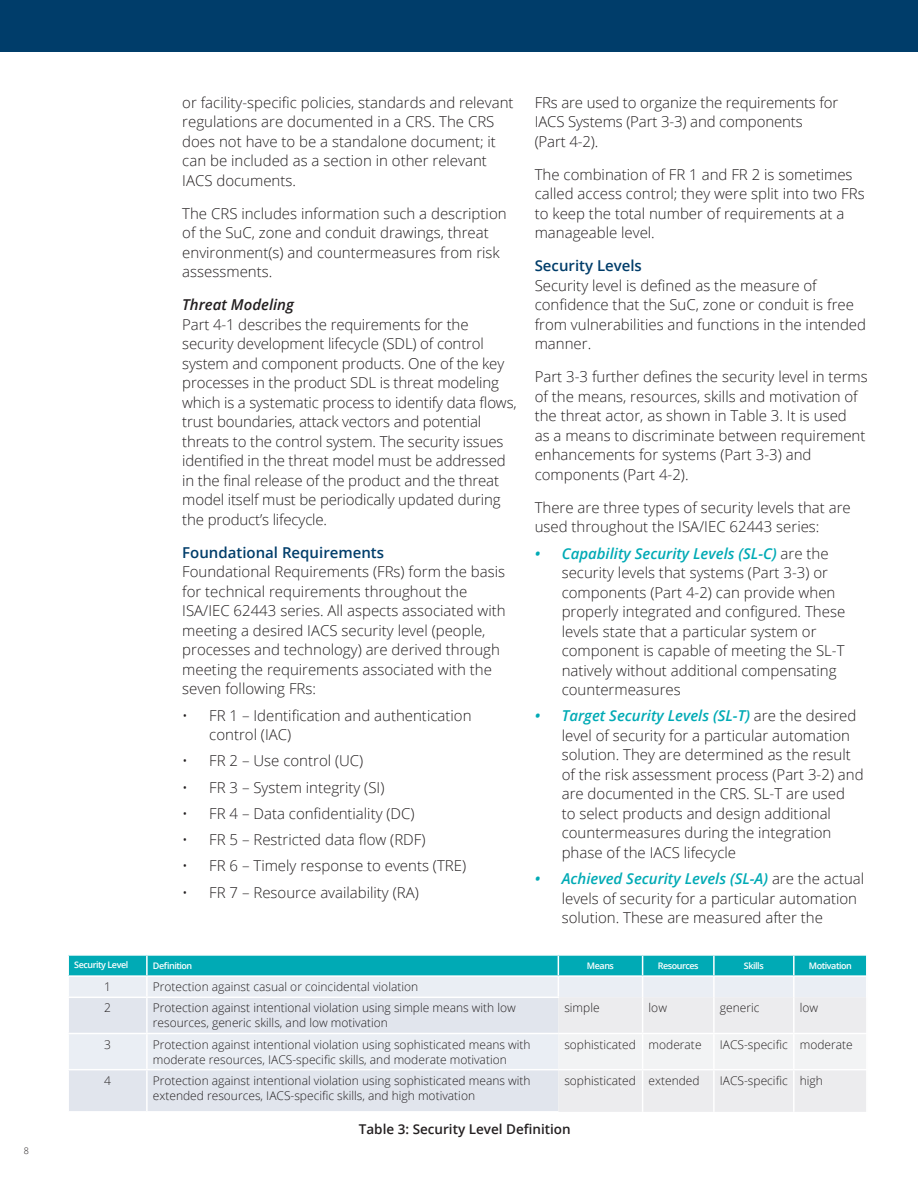
<style>
.page{position:relative;width:918px;height:1188px;background:#fff}
.page>*{position:absolute;margin:0;border:0;box-sizing:border-box;transform-origin:0 0}
.t1{font:300 15px/19.5px "Open Sans";color:#231f20}
.t2{font:600 15px "Open Sans";color:#003d6a}
.t3{font:italic 600 15px "Open Sans";color:#231f20}
.t4{font:600 13.5px "Open Sans";color:#231f20}
.t5{font:300 12px/15px "Open Sans";color:#231f20}
.t6{font:600 9px "Open Sans";letter-spacing:-.05em;color:#fff}
.t7{font:300 9px "Open Sans";color:#231f20}
.s1{font-weight:600;font-style:italic;color:#00aab5}
</style>
<div class="page">
<div style="left:0;top:0;width:918px;height:52px;background:#003d6a"></div>
<svg style="left:68px;top:955px;width:798px;height:157px;background:#cce3e9"></svg>
<hr style="left:714px;top:975px;width:80px;height:2px;background:#fff">
<hr style="left:713px;top:977px;width:2px;height:20px;background:#fff">
<hr style="left:794px;top:975px;width:74px;height:2px;background:#fff">
<hr style="left:793px;top:977px;width:2px;height:20px;background:#fff">
<p class="t7" style="left:24px;top:1145px;width:7px">8</p>
<p class="t1" style="left:182px;top:92px;width:333px">or facility-specific policies, standards and relevant regulations are documented in a CRS. The CRS does not have to be a standalone document; it can be included as a section in other relevant IACS documents.</p>
<p class="t1" style="left:182px;top:203px;width:326px">The CRS includes information such a description of the SuC, zone and conduit drawings, threat environment(s) and countermeasures from risk assessments.</p>
<p class="t3" style="left:182px;top:295px;width:113px">Threat Modeling</p>
<p class="t1" style="left:182px;top:314px;width:336px">Part 4-1 describes the requirements for the security development lifecycle (SDL) of control system and component products. One of the key processes in the product SDL is threat modeling which is a systematic process to identify data flows, trust boundaries, attack vectors and potential threats to the control system. The security issues identified in the threat model must be addressed in the final release of the product and the threat model itself must be periodically updated during the product’s lifecycle.</p>
<p class="t2" style="left:182px;top:542px;width:203px">Foundational Requirements</p>
<p class="t1" style="left:182px;top:562px;width:325px">Foundational Requirements (FRs) form the basis for technical requirements throughout the ISA/IEC 62443 series. All aspects associated with meeting a desired IACS security level (people, processes and technology) are derived through meeting the requirements associated with the seven following FRs:</p>
<p class="t1" style="left:209px;top:705px;width:264px;text-indent:-27px">• FR 1 – Identification and authentication control (IAC)</p>
<p class="t1" style="left:182px;top:751px;width:183px">• FR 2 – Use control (UC)</p>
<p class="t1" style="left:182px;top:777px;width:204px">• FR 3 – System integrity (SI)</p>
<p class="t1" style="left:182px;top:803px;width:234px">• FR 4 – Data confidentiality (DC)</p>
<p class="t1" style="left:182px;top:830px;width:245px">• FR 5 – Restricted data flow (RDF)</p>
<p class="t1" style="left:182px;top:856px;width:285px">• FR 6 – Timely response to events (TRE)</p>
<p class="t1" style="left:182px;top:882px;width:238px">• FR 7 – Resource availability (RA)</p>
<p class="t1" style="left:535px;top:92px;width:305px">FRs are used to organize the requirements for<br>IACS Systems (Part 3-3) and components<br>(Part 4-2).</p>
<p class="t1" style="left:535px;top:164px;width:332px">The combination of FR 1 and FR 2 is sometimes called access control; they were split into two FRs to keep the total number of requirements at a manageable level.</p>
<p class="t2" style="left:535px;top:256px;width:109px">Security Levels</p>
<p class="t1" style="left:535px;top:275px;width:333px">Security level is defined as the measure of confidence that the SuC, zone or conduit is free from vulnerabilities and functions in the intended manner.</p>
<p class="t1" style="left:535px;top:367px;width:335px">Part 3-3 further defines the security level in terms of the means, resources, skills and motivation of the threat actor, as shown in Table 3. It is used<br>as a means to discriminate between requirement enhancements for systems (Part 3-3) and components (Part 4-2).</p>
<p class="t1" style="left:535px;top:497px;width:318px">There are three types of security levels that are used throughout the ISA/IEC 62443 series:</p>
<p class="t1" style="left:562px;top:543px;width:285px;text-indent:-27px"><span class="s1">• Capability Security Levels (SL-C)</span> are the security levels that systems (Part 3-3) or components (Part 4-2) can provide when properly integrated and configured. These levels state that a particular system or component is capable of meeting the SL-T natively without additional compensating countermeasures</p>
<p class="t1" style="left:562px;top:706px;width:303px;text-indent:-27px"><span class="s1">• Target Security Levels (SL-T)</span> are the desired level of security for a particular automation solution. They are determined as the result of the risk assessment process (Part 3-2) and are documented in the CRS. SL-T are used<br>to select products and design additional countermeasures during the integration phase of the IACS lifecycle</p>
<p class="t1" style="left:562px;top:869px;width:304px;text-indent:-27px"><span class="s1">• Achieved Security Levels (SL-A)</span> are the actual levels of security for a particular automation solution. These are measured after the</p>
<p class="t6" style="left:74px;top:958px;width:56px">Security Level</p>
<p class="t6" style="left:153px;top:960px;width:41px">Definition</p>
<p class="t6" style="left:587px;top:960px;width:29px">Means</p>
<p class="t6" style="left:658px;top:960px;width:42px">Resources</p>
<p class="t6" style="left:744px;top:960px;width:21px">Skills</p>
<p class="t6" style="left:809px;top:960px;width:45px">Motivation</p>
<p class="t5" style="left:104px;top:979px;width:8px">1</p>
<p class="t5" style="left:153px;top:979px;width:267px">Protection against casual or coincidental violation</p>
<p class="t5" style="left:104px;top:1000px;width:8px">2</p>
<p class="t5" style="left:153px;top:1000px;width:364px">Protection against intentional violation using simple means with low resources, generic skills, and low motivation</p>
<p class="t5" style="left:564px;top:1000px;width:37px">simple</p>
<p class="t5" style="left:649px;top:1000px;width:20px">low</p>
<p class="t5" style="left:720px;top:1000px;width:41px">generic</p>
<p class="t5" style="left:800px;top:1000px;width:20px">low</p>
<p class="t5" style="left:104px;top:1036px;width:8px">3</p>
<p class="t5" style="left:153px;top:1036px;width:379px">Protection against intentional violation using sophisticated means with moderate resources, IACS-specific skills, and moderate motivation</p>
<p class="t5" style="left:564px;top:1036px;width:139px">sophisticated moderate</p>
<p class="t5" style="left:720px;top:1036px;width:134px">IACS-specific moderate</p>
<p class="t5" style="left:104px;top:1073px;width:8px">4</p>
<p class="t5" style="left:153px;top:1073px;width:379px">Protection against intentional violation using sophisticated means with extended resources, IACS-specific skills, and high motivation</p>
<p class="t5" style="left:564px;top:1073px;width:137px">sophisticated extended</p>
<p class="t5" style="left:720px;top:1073px;width:105px">IACS-specific high</p>
<p class="t4" style="left:359px;top:1119px;width:213px">Table 3: Security Level Definition</p>
</div>
